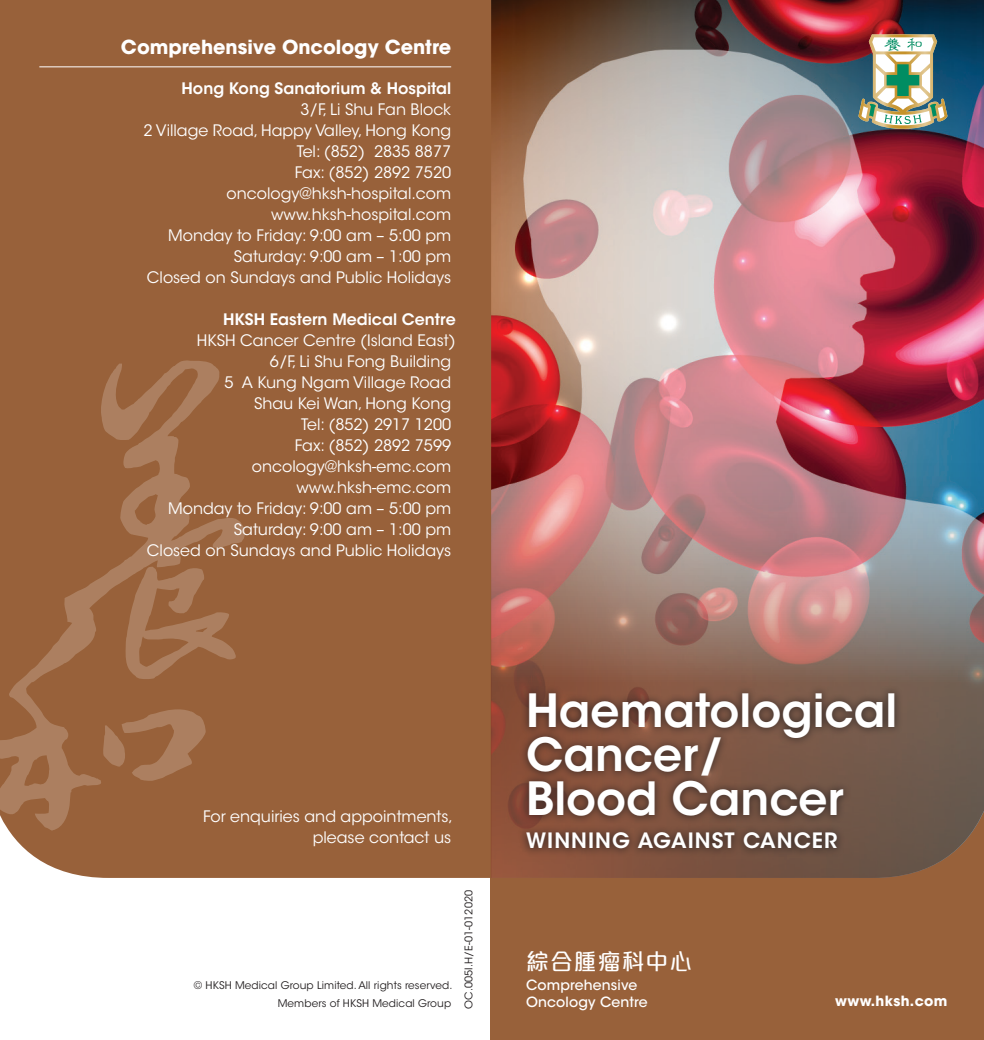
<style>
.page{position:relative;width:984px;height:1040px;background:#fff}
.page>*{position:absolute;margin:0;border:0;box-sizing:border-box;transform-origin:0 0}
.t1{font:600 45.5px/43.8px "ITC Avant Garde Std";color:#fff}
.t2{font:500 22.75px "M Elle HK";letter-spacing:.05em;color:#fff}
.t3{font:600 21px "ITC Avant Garde Std";letter-spacing:.05em;color:#fff}
.t4{font:700 19.25px "ITC Avant Garde Std";color:#fff}
.t5{font:15.75px/21px "ITC Avant Garde Std";color:#fff;text-align:right}
.t6{font:600 15.75px "ITC Avant Garde Std";color:#fff}
.t7{font:500 14px/17.5px "ITC Avant Garde Std";letter-spacing:.01em;color:#fff}
.t8{font:700 14px "ITC Avant Garde Std";letter-spacing:.025em;color:#fff}
.t9{font:10.5px "ITC Avant Garde Std";letter-spacing:.01em;color:#231f20}
</style>
<div class="page">
<div style="left:491px;top:0;width:493px;height:1040px;background:#98613a"></div>
<div style="left:0;top:0;width:491px;height:878px;background:#98613a"></div>
<svg style="left:0;top:359px;width:245px;height:473px;background:#9d6843"></svg>
<hr style="left:39px;top:67px;width:412px;height:1px;background:#fff">
<img style="left:491px;top:0;width:493px;height:878px">
<div style="left:518px;top:685px;width:385px;height:172px;background:#231f20;opacity:.7"></div>
<svg style="left:858px;top:34px;width:89px;height:95px;background:#99a997"></svg>
<p class="t4" style="left:121px;top:34px;width:332px">Comprehensive Oncology Centre</p>
<p class="t6" style="left:182px;top:79px;width:271px">Hong Kong Sanatorium &amp; Hospital</p>
<p class="t5" style="left:143px;top:99px;width:309px">3/F, Li Shu Fan Block<br>2 Village Road, Happy Valley, Hong Kong<br>Tel: (852) 2835 8877<br>Fax: (852) 2892 7520 oncology@hksh-hospital.com www.hksh-hospital.com<br>Monday to Friday: 9:00 am – 5:00 pm<br>Saturday: 9:00 am – 1:00 pm<br>Closed on Sundays and Public Holidays</p>
<p class="t6" style="left:223px;top:310px;width:234px">HKSH Eastern Medical Centre</p>
<p class="t5" style="left:147px;top:330px;width:310px">HKSH Cancer Centre (Island East)<br>6/F, Li Shu Fong Building<br>5 A Kung Ngam Village Road<br>Shau Kei Wan, Hong Kong<br>Tel: (852) 2917 1200<br>Fax: (852) 2892 7599 oncology@hksh-emc.com www.hksh-emc.com<br>Monday to Friday: 9:00 am – 5:00 pm<br>Saturday: 9:00 am – 1:00 pm<br>Closed on Sundays and Public Holidays</p>
<p class="t5" style="left:203px;top:806px;width:251px">For enquiries and appointments, please contact us</p>
<p class="t9" style="left:194px;top:979px;width:260px">© HKSH Medical Group Limited. All rights reserved.</p>
<p class="t9" style="left:278px;top:997px;width:175px">Members of HKSH Medical Group</p>
<p class="t9" style="left:462px;top:1008px;width:120px;rotate:-90deg">OC.005I.H/E-01-012020</p>
<h1 class="t1" style="left:526px;top:689px;width:373px">Haematological<br>Cancer/<br>Blood Cancer</h1>
<h3 class="t3" style="left:526px;top:827px;width:313px">WINNING AGAINST CANCER</h3>
<h2 class="t2" style="left:526px;top:950px;width:168px">綜合腫瘤科中⼼</h2>
<p class="t7" style="left:526px;top:976px;width:123px">Comprehensive<br>Oncology Centre</p>
<p class="t8" style="left:835px;top:992px;width:114px">www.hksh.com</p>
</div>
